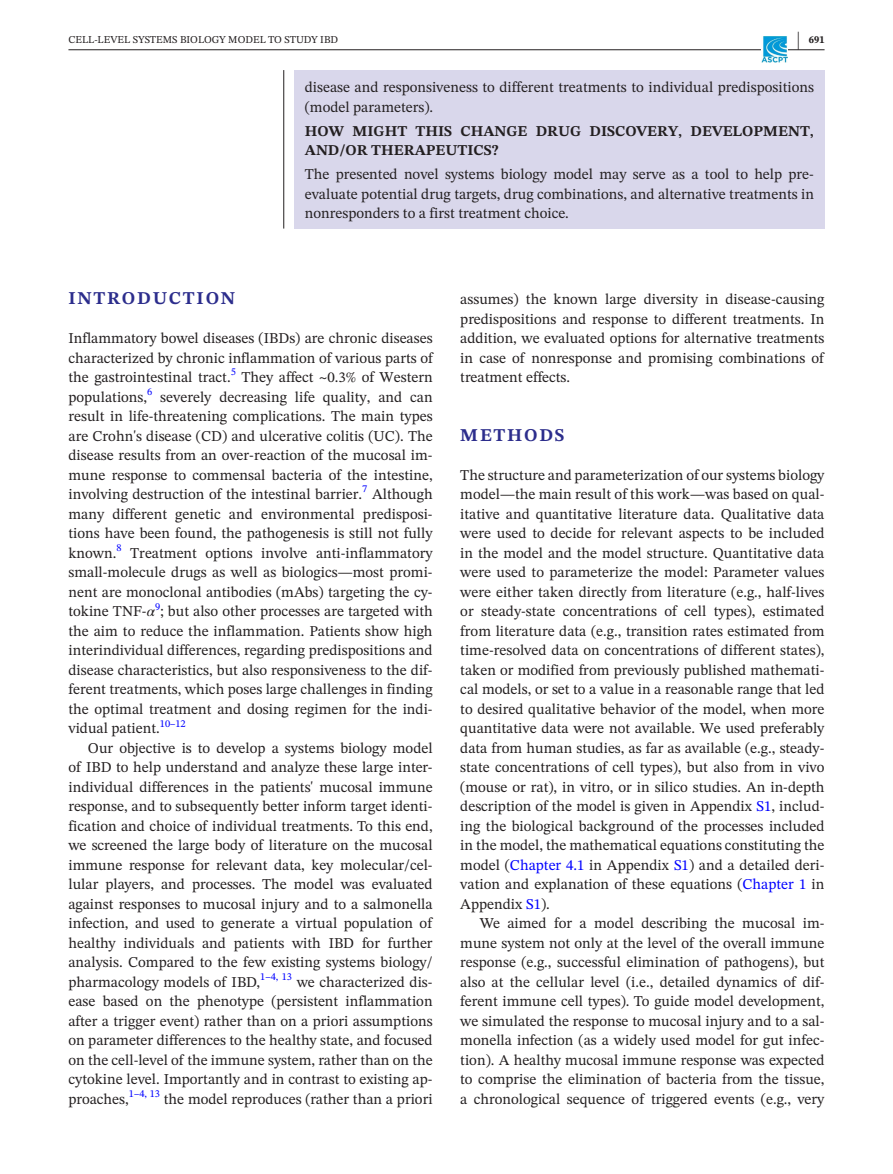
<style>
.page{position:relative;width:893px;height:1174px;background:#fff}
.page>*{position:absolute;margin:0;border:0;box-sizing:border-box;transform-origin:0 0}
.t1{font:700 21px "STIX Two Text";color:#231f20;scale:.42 1}
.t2{font:700 18px "STIX Two Text";letter-spacing:.1em;color:#2c2d8c}
.t3{font:15px/19.5px "STIX Two Text";color:#231f20;text-align:justify}
.t4{font:700 15px/19.5px "STIX Two Text";color:#231f20}
.t5{font:10.5px "STIX Two Text";color:#231f20}
.t6{font:10.5px "STIX Two Text";color:#00f}
.t7{font:700 10.5px "STIX Two Text";color:#231f20}
.s1{font-family:"STIX"}
.s2{font-family:"STIX";font-style:italic}
.s3{color:#00f}
</style>
<div class="page">
<hr style="left:68px;top:49px;width:756px;height:1px;background:#231f20">
<img style="left:762px;top:37px;width:25px;height:25px">
<div style="left:294px;top:70px;width:530px;height:158px;background:#d9d7eb"></div>
<hr style="left:283px;top:70px;width:1px;height:158px;background:#231f20">
<h1 class="t1" style="left:797px;top:24px;width:8px">|</h1>
<p class="t5" style="left:68px;top:32px;width:271px">CELL-LEVEL SYSTEMS BIOLOGY MODEL TO STUDY IBD</p>
<p class="t7" style="left:809px;top:32px;width:17px">691</p>
<p class="t3" style="left:305px;top:77px;width:511px">disease and responsiveness to different treatments to individual predispositions (model parameters).</p>
<p class="t4" style="left:305px;top:121px;width:511px">HOW MIGHT THIS CHANGE DRUG DISCOVERY, DEVELOPMENT,<br>AND/OR THERAPEUTICS?</p>
<p class="t3" style="left:305px;top:164px;width:511px">The presented novel systems biology model may serve as a tool to help pre&shy;evaluate potential drug targets, drug combinations, and alternative treatments in nonresponders to a first treatment choice.</p>
<p class="t2" style="left:68px;top:285px;width:168px">INTRODUCTION</p>
<p class="t3" style="left:68px;top:328px;width:366px">Inflammatory bowel diseases (IBDs) are chronic diseases characterized by chronic inflammation of various parts of the gastrointestinal tract.</p>
<p class="t6" style="left:231px;top:364px;width:7px">5</p>
<p class="t3" style="left:241px;top:367px;width:193px">They affect <span class="s1">~</span>0.3% of Western</p>
<p class="t3" style="left:68px;top:387px;width:80px">populations,</p>
<p class="t6" style="left:147px;top:384px;width:7px">6</p>
<p class="t3" style="left:68px;top:387px;width:366px;text-indent:92px">severely decreasing life quality, and can result in life-threatening complications. The main types are Crohn's disease (CD) and ulcerative colitis (UC). The disease results from an over-reaction of the mucosal im&shy;mune response to commensal bacteria of the intestine, involving destruction of the intestinal barrier.</p>
<p class="t6" style="left:362px;top:481px;width:7px">7</p>
<p class="t3" style="left:68px;top:484px;width:366px;text-indent:304px">Although many different genetic and environmental predisposi&shy;tions have been found, the pathogenesis is still not fully known.</p>
<p class="t6" style="left:116px;top:540px;width:7px">8</p>
<p class="t3" style="left:68px;top:543px;width:366px;text-indent:62px">Treatment options involve anti-inflammatory small-molecule drugs as well as biologics—most promi&shy;nent are monoclonal antibodies (mAbs) targeting the cy&shy;tokine TNF-<span class="s2">α</span> ; but also other processes are targeted with</p>
<p class="t6" style="left:155px;top:598px;width:7px">9</p>
<p class="t3" style="left:68px;top:621px;width:366px">the aim to reduce the inflammation. Patients show high interindividual differences, regarding predispositions and disease characteristics, but also responsiveness to the dif&shy;ferent treatments, which poses large challenges in finding the optimal treatment and dosing regimen for the indi&shy;vidual patient.</p>
<p class="t6" style="left:160px;top:715px;width:28px">10–12</p>
<p class="t3" style="left:68px;top:738px;width:366px;text-indent:20px">Our objective is to develop a systems biology model of IBD to help understand and analyze these large inter&shy;individual differences in the patients' mucosal immune response, and to subsequently better inform target identi&shy;fication and choice of individual treatments. To this end, we screened the large body of literature on the mucosal immune response for relevant data, key molecular/cel&shy;lular players, and processes. The model was evaluated against responses to mucosal injury and to a salmonella infection, and used to generate a virtual population of healthy individuals and patients with IBD for further analysis. Compared to the few existing systems biology/ pharmacology models of IBD,</p>
<p class="t6" style="left:260px;top:969px;width:33px">1–4, 13</p>
<p class="t3" style="left:68px;top:972px;width:366px;text-indent:228px">we characterized dis&shy;ease based on the phenotype (persistent inflammation after a trigger event) rather than on a priori assumptions on parameter differences to the healthy state, and focused on the cell-level of the immune system, rather than on the cytokine level. Importantly and in contrast to existing ap&shy;proaches,</p>
<p class="t6" style="left:129px;top:1086px;width:33px">1–4, 13</p>
<p class="t3" style="left:164px;top:1089px;width:270px">the model reproduces (rather than a priori</p>
<p class="t3" style="left:460px;top:289px;width:366px">assumes) the known large diversity in disease-causing predispositions and response to different treatments. In addition, we evaluated options for alternative treatments in case of nonresponse and promising combinations of treatment effects.</p>
<p class="t2" style="left:460px;top:422px;width:106px">METHODS</p>
<p class="t3" style="left:460px;top:465px;width:366px">The structure and parameterization of our systems biology model—the main result of this work—was based on qual&shy;itative and quantitative literature data. Qualitative data were used to decide for relevant aspects to be included in the model and the model structure. Quantitative data were used to parameterize the model: Parameter values were either taken directly from literature (e.g., half-lives or steady-state concentrations of cell types), estimated from literature data (e.g., transition rates estimated from time-resolved data on concentrations of different states), taken or modified from previously published mathemati&shy;cal models, or set to a value in a reasonable range that led to desired qualitative behavior of the model, when more quantitative data were not available. We used preferably data from human studies, as far as available (e.g., steady&shy;state concentrations of cell types), but also from in vivo (mouse or rat), in vitro, or in silico studies. An in-depth description of the model is given in Appendix <span class="s3">S1</span>, includ&shy;ing the biological background of the processes included in the model, the mathematical equations constituting the model (<span class="s3">Chapter 4.1</span> in Appendix <span class="s3">S1</span>) and a detailed deri&shy;vation and explanation of these equations (<span class="s3">Chapter 1</span> in Appendix <span class="s3">S1</span>).</p>
<p class="t3" style="left:460px;top:913px;width:366px;text-indent:20px">We aimed for a model describing the mucosal im&shy;mune system not only at the level of the overall immune response (e.g., successful elimination of pathogens), but also at the cellular level (i.e., detailed dynamics of dif&shy;ferent immune cell types). To guide model development, we simulated the response to mucosal injury and to a sal&shy;monella infection (as a widely used model for gut infec&shy;tion). A healthy mucosal immune response was expected to comprise the elimination of bacteria from the tissue, a chronological sequence of triggered events (e.g., very</p>
</div>
